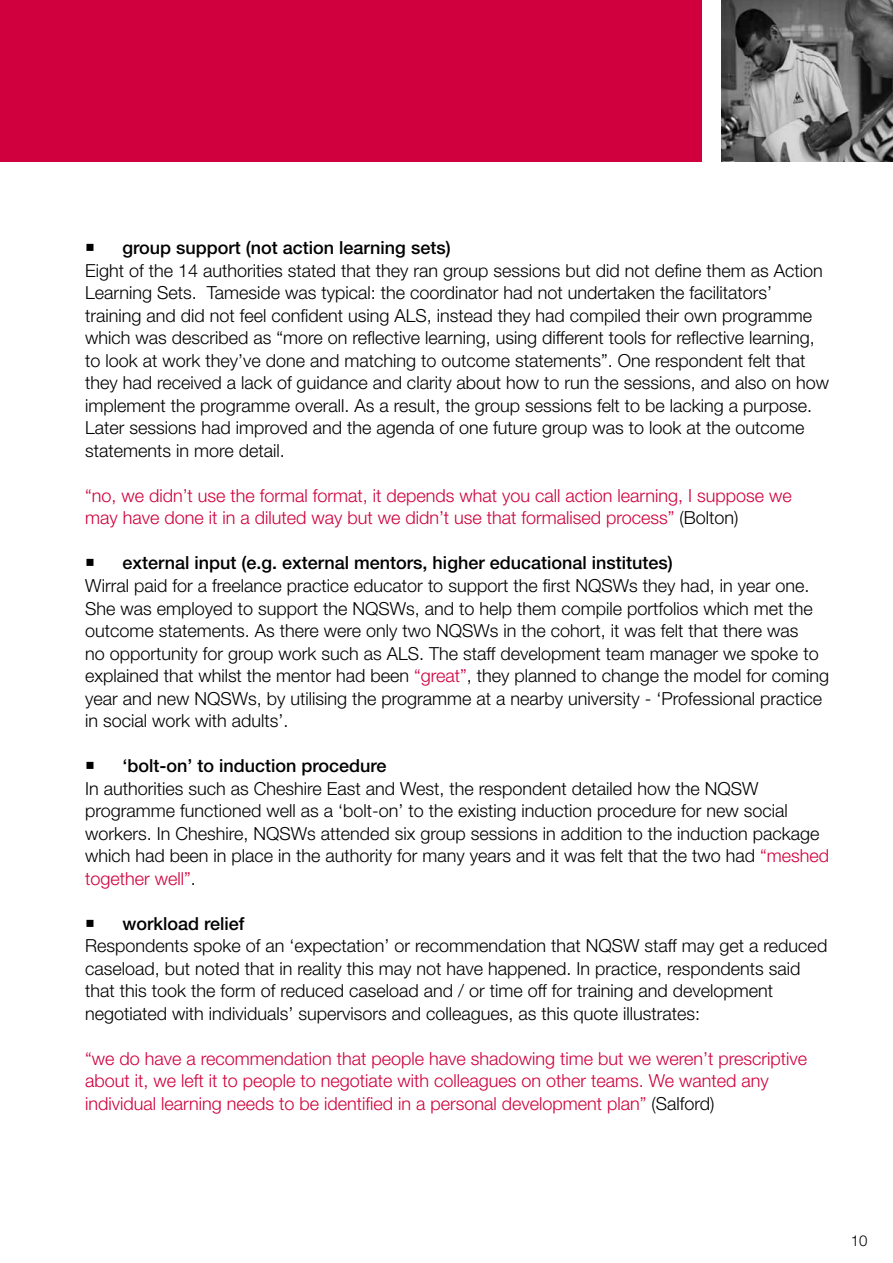
<style>
.page{position:relative;width:893px;height:1263px;background:#fff}
.page>*{position:absolute;margin:0;border:0;box-sizing:border-box;transform-origin:0 0}
.t1{font:300 18px/22.5px "Helvetica Neue LT Std";color:#000}
.t2{font:300 18px/22.5px "Helvetica Neue LT Std";color:#cf003d}
.t3{font:500 18px "Helvetica Neue LT Std";color:#000}
.t4{font:300 15px "Helvetica Neue LT Std";color:#000}
.s1{color:#000}
.s2{color:#cf003d}
</style>
<div class="page">
<div style="left:0;top:0;width:702px;height:161px;background:#cf003d"></div>
<img style="left:721px;top:0;width:172px;height:161px">
<p class="t3" style="left:123px;top:237px;width:330px">group support (not action learning sets)</p>
<p class="t1" style="left:85px;top:259px;width:746px">Eight of the 14 authorities stated that they ran group sessions but did not define them as Action Learning Sets. Tameside was typical: the coordinator had not undertaken the facilitators’ training and did not feel confident using ALS, instead they had compiled their own programme which was described as “more on reflective learning, using different tools for reflective learning, to look at work they’ve done and matching to outcome statements”. One respondent felt that they had received a lack of guidance and clarity about how to run the sessions, and also on how implement the programme overall. As a result, the group sessions felt to be lacking a purpose.<br>Later sessions had improved and the agenda of one future group was to look at the outcome statements in more detail.</p>
<p class="t2" style="left:85px;top:484px;width:708px">“no, we didn’t use the formal format, it depends what you call action learning, I suppose we may have done it in a diluted way but we didn’t use that formalised process” <span class="s1">(Bolton)</span></p>
<p class="t3" style="left:123px;top:552px;width:552px">external input (e.g. external mentors, higher educational institutes)</p>
<p class="t1" style="left:85px;top:574px;width:745px">Wirral paid for a freelance practice educator to support the first NQSWs they had, in year one.<br>She was employed to support the NQSWs, and to help them compile portfolios which met the outcome statements. As there were only two NQSWs in the cohort, it was felt that there was<br>no opportunity for group work such as ALS. The staff development team manager we spoke to explained that whilst the mentor had been <span class="s2">“great”</span>, they planned to change the model for coming year and new NQSWs, by utilising the programme at a nearby university - ‘Professional practice in social work with adults’.</p>
<p class="t3" style="left:123px;top:755px;width:266px">‘bolt-on’ to induction procedure</p>
<p class="t1" style="left:85px;top:776px;width:746px">In authorities such as Cheshire East and West, the respondent detailed how the NQSW programme functioned well as a ‘bolt-on’ to the existing induction procedure for new social workers. In Cheshire, NQSWs attended six group sessions in addition to the induction package which had been in place in the authority for many years and it was felt that the two had <span class="s2">“meshed together well”</span>.</p>
<p class="t3" style="left:123px;top:912px;width:124px">workload relief</p>
<p class="t1" style="left:85px;top:934px;width:744px">Respondents spoke of an ‘expectation’ or recommendation that NQSW staff may get a reduced caseload, but noted that in reality this may not have happened. In practice, respondents said that this took the form of reduced caseload and / or time off for training and development negotiated with individuals’ supervisors and colleagues, as this quote illustrates:</p>
<p class="t2" style="left:85px;top:1046px;width:723px">“we do have a recommendation that people have shadowing time but we weren’t prescriptive about it, we left it to people to negotiate with colleagues on other teams. We wanted any individual learning needs to be identified in a personal development plan” <span class="s1">(Salford)</span></p>
<p class="t4" style="left:851px;top:1231px;width:18px">10</p>
</div>
